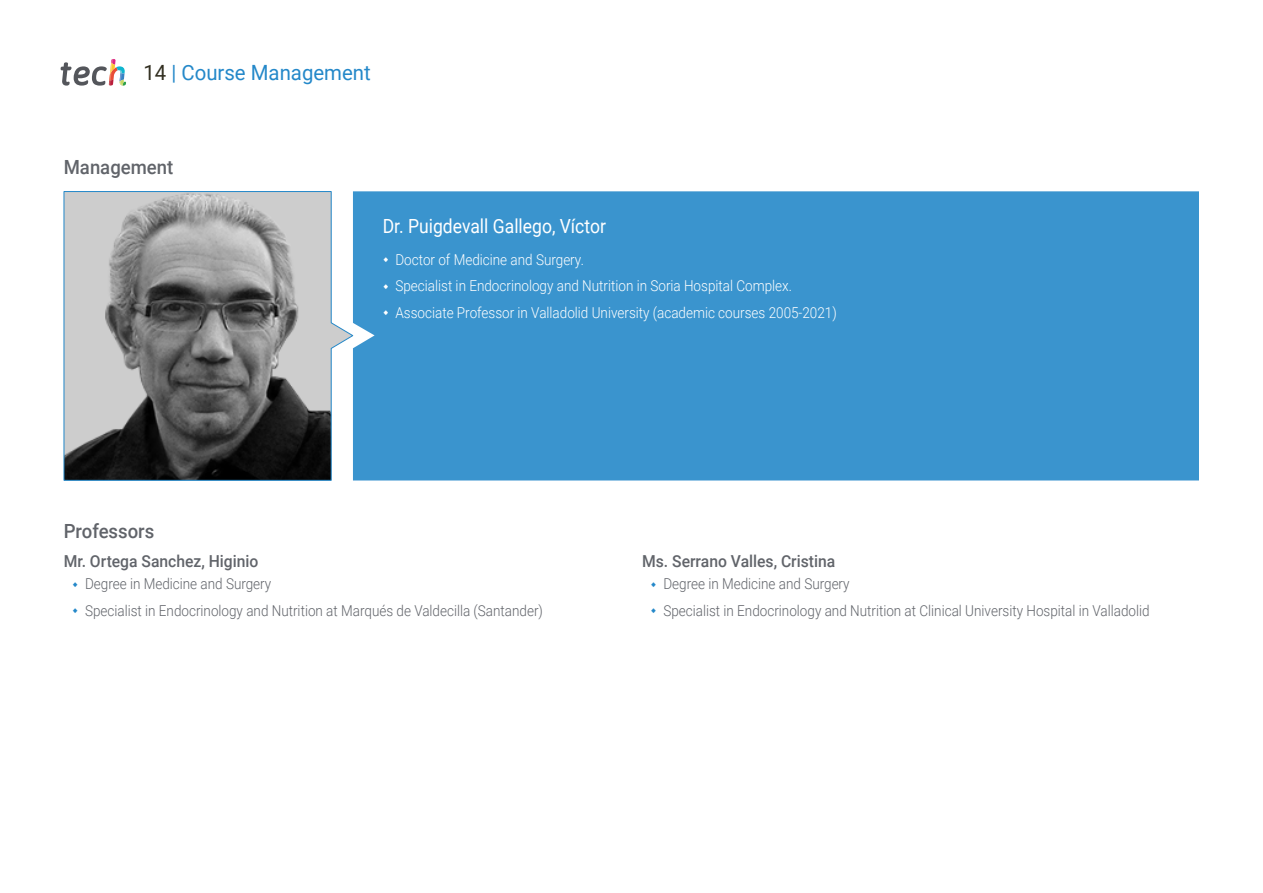
<style>
.page{position:relative;width:1263px;height:893px;background:#fff}
.page>*{position:absolute;margin:0;border:0;box-sizing:border-box;transform-origin:0 0}
.t1{font:21px "Roboto";color:#2488c9}
.t2{font:19.5px "Roboto";color:#fff;scale:.9 1}
.t3{font:500 19.5px "Roboto";color:#61646a;scale:.95 1}
.t4{font:500 16.5px "Roboto";color:#61646a;scale:.95 1}
.t5{font:300 15px/26.7px "Roboto";color:#61646a;scale:.9 1}
.t6{font:300 15px/26.7px "Roboto";color:#fff;scale:.9 1}
.s1{color:#312e20}
</style>
<div class="page">
<svg style="left:61px;top:59px;width:65px;height:27px"></svg>
<div style="left:353px;top:191px;width:846px;height:289px;background:#3a94ce"></div>
<svg style="left:64px;top:191px;width:289px;height:290px;background:#8b8c8d"></svg>
<svg style="left:384px;top:257px;width:4px;height:5px"></svg>
<svg style="left:384px;top:284px;width:4px;height:5px"></svg>
<svg style="left:384px;top:310px;width:4px;height:5px"></svg>
<h1 class="t1" style="left:144px;top:57px;width:229px"><span class="s1">14</span> | Course Management</h1>
<h2 class="t3" style="left:64px;top:154px;width:117px">Management</h2>
<h2 class="t2" style="left:383px;top:212px;width:250px">Dr. Puigdevall Gallego, Víctor</h2>
<p class="t6" style="left:395px;top:245px;width:492px">Doctor of Medicine and Surgery.<br>Specialist in Endocrinology and Nutrition in Soria Hospital Complex.<br>Associate Professor in Valladolid University (academic courses 2005-2021)</p>
<h2 class="t3" style="left:64px;top:517px;width:97px">Professors</h2>
<p class="t4" style="left:64px;top:550px;width:206px">Mr. Ortega Sanchez, Higinio</p>
<p class="t5" style="left:85px;top:570px;width:510px">Degree in Medicine and Surgery<br>Specialist in Endocrinology and Nutrition at Marqués de Valdecilla (Santander)</p>
<p class="t4" style="left:642px;top:550px;width:205px">Ms. Serrano Valles, Cristina</p>
<p class="t5" style="left:663px;top:570px;width:542px">Degree in Medicine and Surgery<br>Specialist in Endocrinology and Nutrition at Clinical University Hospital in Valladolid</p>
</div>
